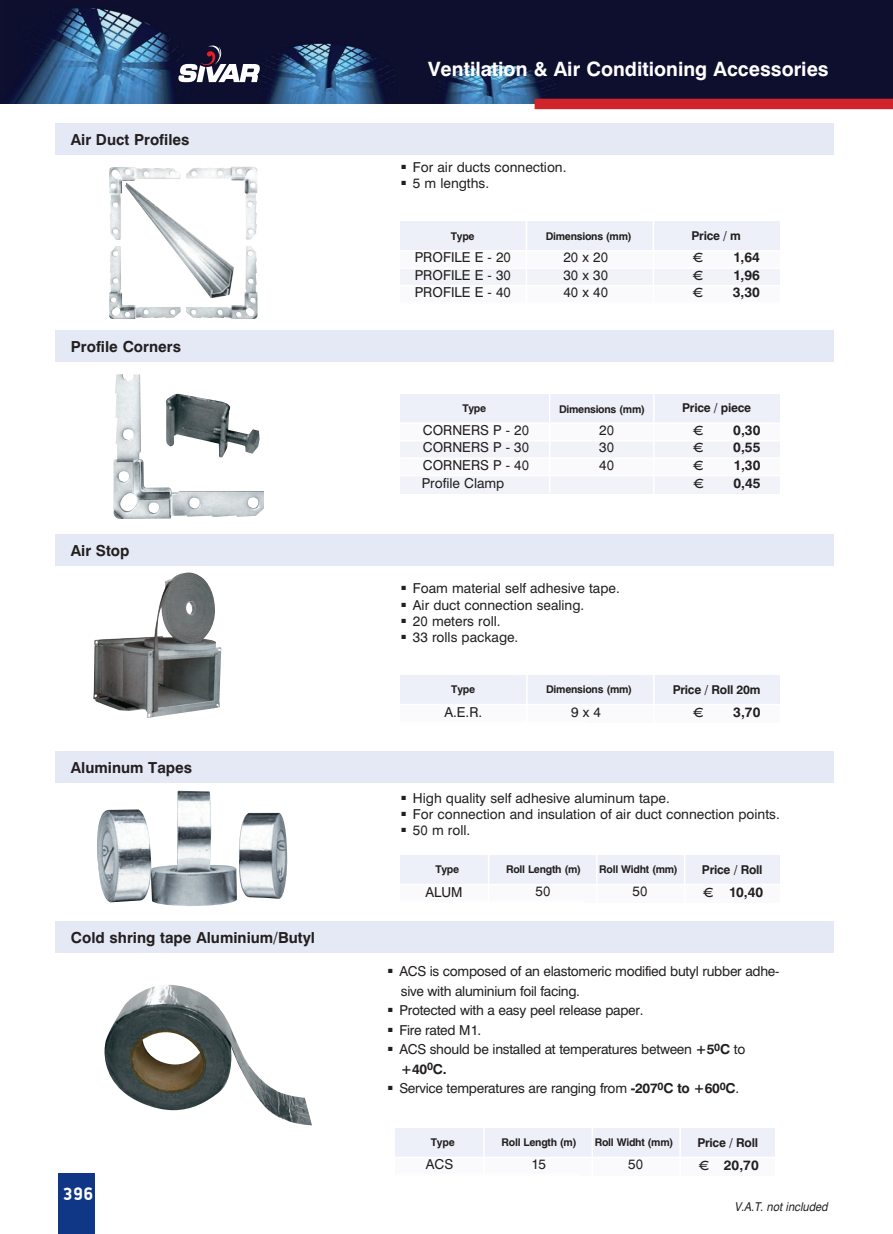
<style>
.page{position:relative;width:893px;height:1234px;background:#fff}
.page>*{position:absolute;margin:0;border:0;box-sizing:border-box;transform-origin:0 0}
.t1{font:700 19.5px "Mg Helvetica";color:#fff}
.t2{font:700 18px "PF Din Display";color:#fff}
.t3{font:700 15px "Mg Helvetica";color:#231f20}
.t4{font:13.5px "Mg Helvetica";color:#231f20}
.t5{font:13.5px/19.5px "Mg Helvetica";letter-spacing:-.02em;color:#231f20}
.t6{font:700 13.5px "Mg Helvetica";color:#231f20}
.t7{font:13.5px "CF Eurofont";color:#231f20}
.t8{font:700 12px "Mg Helvetica";letter-spacing:-.025em;color:#231f20}
.t9{font:italic 12px "Mg Helvetica";color:#231f20;scale:.9 1}
.t10{font:700 10.5px "Mg Helvetica";letter-spacing:-.025em;color:#231f20}
.s1{font-family:"CF Eurofont";font-weight:400}
.s2{font-weight:700}
</style>
<div class="page">
<img style="left:0;top:0;width:893px;height:104px">
<div style="left:58px;top:1172px;width:36px;height:61px;background:#103785"></div>
<svg style="left:178px;top:45px;width:82px;height:37px"></svg>
<div style="left:535px;top:99px;width:358px;height:10px;background:#d1232a"></div>
<img style="left:109px;top:166px;width:148px;height:74px">
<img style="left:97px;top:790px;width:190px;height:115px">
<div style="left:55px;top:123px;width:778px;height:32px;background:#e4e9f5"></div>
<div style="left:55px;top:330px;width:778px;height:31px;background:#e4e9f5"></div>
<div style="left:55px;top:534px;width:778px;height:32px;background:#e4e9f5"></div>
<div style="left:55px;top:750px;width:778px;height:32px;background:#e4e9f5"></div>
<div style="left:55px;top:921px;width:778px;height:31px;background:#e4e9f5"></div>
<div style="left:400px;top:221px;width:380px;height:30px;background:#edf0f8"></div>
<div style="left:400px;top:251px;width:380px;height:17px;background:#fafafd"></div>
<div style="left:400px;top:268px;width:380px;height:18px;background:#f1f3f9"></div>
<div style="left:400px;top:286px;width:380px;height:17px;background:#fafafd"></div>
<hr style="left:400px;top:250px;width:380px;height:1px;background:#fff">
<hr style="left:400px;top:267px;width:380px;height:2px;background:#fff">
<hr style="left:400px;top:285px;width:380px;height:1px;background:#fff">
<hr style="left:400px;top:302px;width:380px;height:2px;background:#fff">
<hr style="left:653px;top:215px;width:1px;height:87px;background:#fff">
<hr style="left:526px;top:215px;width:1px;height:89px;background:#fff">
<div style="left:400px;top:675px;width:380px;height:29px;background:#edf0f8"></div>
<div style="left:400px;top:704px;width:380px;height:18px;background:#fafafd"></div>
<hr style="left:400px;top:703px;width:380px;height:2px;background:#fff">
<hr style="left:400px;top:721px;width:186px;height:1px;background:#fff">
<hr style="left:653px;top:668px;width:2px;height:56px;background:#fff">
<hr style="left:526px;top:668px;width:2px;height:57px;background:#fff">
<div style="left:400px;top:476px;width:380px;height:17px;background:#f1f3f9"></div>
<div style="left:400px;top:394px;width:380px;height:29px;background:#edf0f8"></div>
<div style="left:400px;top:423px;width:380px;height:18px;background:#fafafd"></div>
<div style="left:400px;top:441px;width:380px;height:17px;background:#f1f3f9"></div>
<div style="left:400px;top:458px;width:380px;height:18px;background:#fafafd"></div>
<hr style="left:400px;top:422px;width:380px;height:2px;background:#fff">
<hr style="left:400px;top:440px;width:381px;height:1px;background:#fff">
<hr style="left:400px;top:457px;width:380px;height:2px;background:#fff">
<hr style="left:400px;top:474px;width:380px;height:2px;background:#fff">
<hr style="left:653px;top:387px;width:2px;height:109px;background:#fff">
<hr style="left:549px;top:391px;width:1px;height:102px;background:#fff">
<div style="left:400px;top:855px;width:380px;height:29px;background:#edf0f8"></div>
<div style="left:400px;top:884px;width:380px;height:18px;background:#fafafd"></div>
<hr style="left:400px;top:883px;width:380px;height:2px;background:#fff">
<hr style="left:400px;top:900px;width:185px;height:2px;background:#fff">
<hr style="left:684px;top:853px;width:1px;height:55px;background:#fff">
<hr style="left:488px;top:853px;width:1px;height:56px;background:#fff">
<hr style="left:596px;top:852px;width:2px;height:57px;background:#fff">
<img style="left:114px;top:374px;width:150px;height:145px">
<img style="left:166px;top:394px;width:94px;height:63px">
<div style="left:396px;top:1127px;width:379px;height:30px;background:#edf0f8"></div>
<div style="left:396px;top:1157px;width:379px;height:17px;background:#fafafd"></div>
<hr style="left:395px;top:1156px;width:380px;height:1px;background:#fff">
<hr style="left:395px;top:1173px;width:186px;height:2px;background:#fff">
<hr style="left:679px;top:1125px;width:2px;height:56px;background:#fff">
<hr style="left:483px;top:1126px;width:2px;height:55px;background:#fff">
<hr style="left:592px;top:1125px;width:1px;height:56px;background:#fff">
<img style="left:93px;top:572px;width:128px;height:145px">
<img style="left:105px;top:984px;width:207px;height:140px">
<p class="t3" style="left:71px;top:131px;width:120px">Air Duct Profiles</p>
<p class="t3" style="left:71px;top:337px;width:112px">Profile Corners</p>
<p class="t3" style="left:71px;top:541px;width:60px">Air Stop</p>
<p class="t3" style="left:71px;top:758px;width:123px">Aluminum Tapes</p>
<p class="t3" style="left:71px;top:928px;width:246px">Cold shring tape Aluminium/Butyl</p>
<p class="t2" style="left:63px;top:1182px;width:32px">396</p>
<p class="t1" style="left:428px;top:57px;width:402px">Ventilation &amp; Air Conditioning Accessories</p>
<p class="t4" style="left:402px;top:158px;width:166px">■ For air ducts connection.</p>
<p class="t4" style="left:402px;top:175px;width:89px">■ 5 m lengths.</p>
<p class="t10" style="left:451px;top:229px;width:25px">∆ype</p>
<p class="t10" style="left:546px;top:229px;width:88px">Dimensions (mm)</p>
<p class="t8" style="left:691px;top:228px;width:51px">Price / m</p>
<p class="t4" style="left:415px;top:249px;width:98px">PROFILE E - 20</p>
<p class="t4" style="left:563px;top:249px;width:46px">20 x 20</p>
<p class="t7" style="left:692px;top:250px;width:12px">f</p>
<p class="t6" style="left:733px;top:249px;width:29px">1,64</p>
<p class="t4" style="left:415px;top:266px;width:98px">PROFILE E - 30</p>
<p class="t4" style="left:563px;top:266px;width:46px">30 x 30</p>
<p class="t7" style="left:692px;top:267px;width:12px">f</p>
<p class="t6" style="left:733px;top:266px;width:29px">1,96</p>
<p class="t4" style="left:415px;top:284px;width:98px">PROFILE E - 40</p>
<p class="t4" style="left:563px;top:284px;width:46px">40 x 40</p>
<p class="t7" style="left:692px;top:284px;width:12px">f</p>
<p class="t6" style="left:733px;top:284px;width:29px">3,30</p>
<p class="t10" style="left:462px;top:402px;width:25px">∆ype</p>
<p class="t10" style="left:559px;top:403px;width:88px">Dimensions (mm)</p>
<p class="t8" style="left:682px;top:400px;width:70px">Price / piece</p>
<p class="t4" style="left:423px;top:421px;width:108px">CORNERS ƒ - 20</p>
<p class="t4" style="left:599px;top:421px;width:17px">20</p>
<p class="t7" style="left:693px;top:422px;width:12px">f</p>
<p class="t6" style="left:733px;top:421px;width:29px">0,30</p>
<p class="t4" style="left:423px;top:439px;width:108px">CORNERS ƒ - 30</p>
<p class="t4" style="left:599px;top:439px;width:17px">30</p>
<p class="t7" style="left:693px;top:439px;width:12px">f</p>
<p class="t6" style="left:733px;top:439px;width:29px">0,55</p>
<p class="t4" style="left:423px;top:456px;width:108px">CORNERS ƒ - 40</p>
<p class="t4" style="left:599px;top:456px;width:17px">40</p>
<p class="t7" style="left:693px;top:457px;width:12px">f</p>
<p class="t6" style="left:733px;top:456px;width:29px">1,30</p>
<p class="t4" style="left:422px;top:474px;width:84px">Profile Clamp</p>
<p class="t7" style="left:693px;top:475px;width:12px">f</p>
<p class="t6" style="left:733px;top:474px;width:29px">0,45</p>
<p class="t4" style="left:402px;top:580px;width:220px">■ Foam material self adhesive tape.</p>
<p class="t4" style="left:402px;top:596px;width:184px">■ Air duct connection sealing.</p>
<p class="t4" style="left:402px;top:612px;width:100px">■ 20 meters roll.</p>
<p class="t4" style="left:402px;top:628px;width:118px">■ 33 rolls package.</p>
<p class="t10" style="left:451px;top:683px;width:25px">∆ype</p>
<p class="t10" style="left:546px;top:683px;width:88px">Dimensions (mm)</p>
<p class="t8" style="left:673px;top:681px;width:89px">Price / Roll 20m</p>
<p class="t4" style="left:444px;top:704px;width:39px">A.E.R.</p>
<p class="t4" style="left:571px;top:704px;width:31px">9 x 4</p>
<p class="t7" style="left:693px;top:704px;width:12px">f</p>
<p class="t6" style="left:733px;top:703px;width:29px">3,70</p>
<p class="t4" style="left:402px;top:789px;width:270px">■ High quality self adhesive aluminum tape.</p>
<p class="t4" style="left:402px;top:805px;width:380px">■ For connection and insulation of air duct connection points.</p>
<p class="t4" style="left:402px;top:821px;width:70px">■ 50 m roll.</p>
<p class="t10" style="left:435px;top:862px;width:25px">∆ype</p>
<p class="t10" style="left:506px;top:862px;width:77px">Roll Length (m)</p>
<p class="t10" style="left:599px;top:862px;width:80px">Roll Widht (mm)</p>
<p class="t8" style="left:702px;top:861px;width:62px">Price / Roll</p>
<p class="t4" style="left:425px;top:883px;width:39px">ALUM</p>
<p class="t4" style="left:536px;top:883px;width:17px">50</p>
<p class="t4" style="left:633px;top:883px;width:17px">50</p>
<p class="t6" style="left:703px;top:883px;width:62px"><span class="s1">f</span> 10,40</p>
<p class="t5" style="left:401px;top:961px;width:380px;text-indent:-13px">■ ACS is composed of an elastomeric modified butyl rubber adhe&shy;sive with aluminium foil facing.</p>
<p class="t5" style="left:388px;top:1000px;width:257px">■ Protected with a easy peel release paper.</p>
<p class="t5" style="left:388px;top:1019px;width:95px">■ Fire rated M1.</p>
<p class="t5" style="left:401px;top:1039px;width:346px;text-indent:-13px">■ ACS should be installed at temperatures between <span class="s2">+5</span><sup>0</sup><span class="s2">C</span> to <span class="s2">+40</span><sup>0</sup><span class="s2">C.</span></p>
<p class="t5" style="left:388px;top:1078px;width:353px">■ Service temperatures are ranging from <span class="s2">-207</span><sup>0</sup><span class="s2">C to +60</span><sup>0</sup><span class="s2">C</span>.</p>
<p class="t10" style="left:431px;top:1135px;width:25px">∆ype</p>
<p class="t10" style="left:502px;top:1135px;width:77px">Roll Length (m)</p>
<p class="t10" style="left:595px;top:1135px;width:80px">Roll Widht (mm)</p>
<p class="t8" style="left:697px;top:1134px;width:62px">Price / Roll</p>
<p class="t4" style="left:426px;top:1155px;width:29px">ACS</p>
<p class="t4" style="left:531px;top:1155px;width:17px">15</p>
<p class="t4" style="left:628px;top:1155px;width:17px">50</p>
<p class="t6" style="left:698px;top:1156px;width:62px"><span class="s1">f</span> 20,70</p>
<p class="t9" style="left:734px;top:1198px;width:105px">V.A.T. not included</p>
</div>
